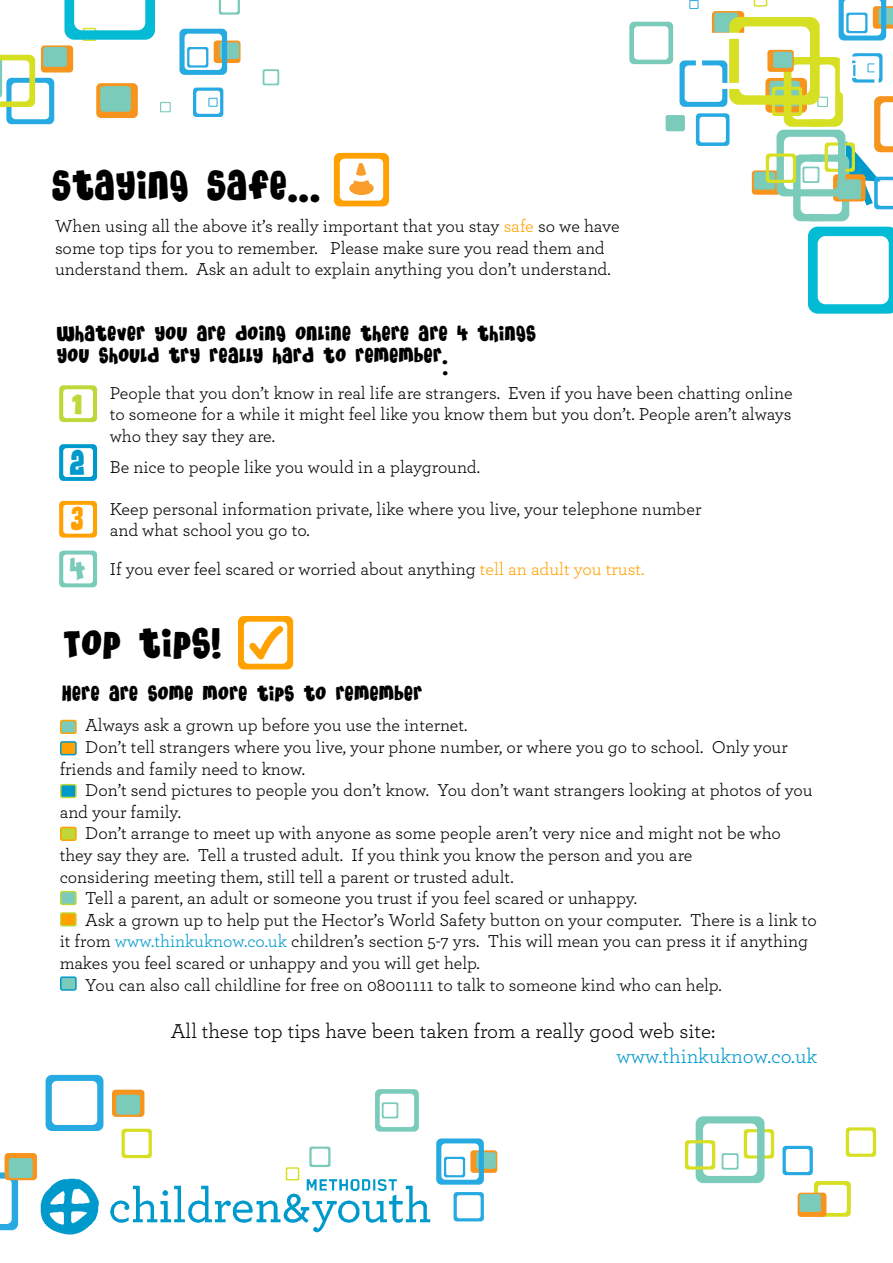
<style>
.page{position:relative;width:893px;height:1263px;background:#fff}
.page>*{position:absolute;margin:0;border:0;box-sizing:border-box;transform-origin:0 0}
.t1{font:34.5px "Massive Headache 3";color:#000}
.t2{font:25.5px "Massive Headache 3";color:#bed739}
.t3{font:25.5px "Massive Headache 3";color:#ffa100}
.t4{font:21px "Archer";color:#000}
.t5{font:21px "Archer";color:#09c}
.t6{font:18px/21.6px "Archer";color:#000}
.t7{font:18px/21.6px "Massive Headache 3";color:#000}
.s1{color:#ffa100}
.s2{font-family:"Massive Headache 3";font-size:25.5px;color:#09c}
.s3{font-family:"Massive Headache 3";font-size:25.5px;color:#7acbba}
.s4{font-family:"Archer";font-weight:100}
.s5{color:#09c}
</style>
<div class="page">
<img style="left:19px;top:1168px;width:412px;height:67px">
<div style="left:470px;top:1150px;width:27px;height:23px;background:#f7941e;border-radius:3px"></div>
<div style="left:476px;top:1152px;width:20px;height:17px;background:#7acbba;border-radius:2px"></div>
<svg style="left:454px;top:1192px;width:30px;height:29px"></svg>
<svg style="left:375px;top:1089px;width:44px;height:42px"></svg>
<svg style="left:436px;top:1138px;width:48px;height:47px"></svg>
<svg style="left:286px;top:1167px;width:13px;height:13px"></svg>
<svg style="left:309px;top:1146px;width:21px;height:21px"></svg>
<svg style="left:685px;top:1116px;width:191px;height:101px"></svg>
<svg style="left:214px;top:41px;width:27px;height:22px"></svg>
<div style="left:219px;top:42px;width:20px;height:17px;background:#7acbba;border-radius:2px"></div>
<svg style="left:193px;top:88px;width:30px;height:29px"></svg>
<svg style="left:122px;top:1129px;width:30px;height:29px"></svg>
<svg style="left:629px;top:22px;width:44px;height:42px"></svg>
<svg style="left:263px;top:69px;width:16px;height:16px"></svg>
<svg style="left:179px;top:29px;width:48px;height:46px"></svg>
<svg style="left:46px;top:1075px;width:57px;height:56px"></svg>
<div style="left:666px;top:115px;width:19px;height:16px;background:#7acbba;border-radius:2px"></div>
<svg style="left:0;top:1172px;width:18px;height:58px"></svg>
<div style="left:5px;top:1153px;width:32px;height:27px;background:#f7941e;border-radius:4px"></div>
<div style="left:9px;top:1158px;width:24px;height:20px;background:#7acbba;border-radius:3px"></div>
<svg style="left:219px;top:0;width:21px;height:15px"></svg>
<svg style="left:679px;top:0;width:214px;height:221px"></svg>
<div style="left:112px;top:1090px;width:32px;height:27px;background:#f7941e;border-radius:4px"></div>
<div style="left:116px;top:1095px;width:24px;height:20px;background:#7acbba;border-radius:3px"></div>
<svg style="left:0;top:0;width:171px;height:124px"></svg>
<svg style="left:808px;top:227px;width:85px;height:87px"></svg>
<svg style="left:59px;top:385px;width:38px;height:37px"></svg>
<svg style="left:59px;top:444px;width:38px;height:37px"></svg>
<svg style="left:59px;top:501px;width:38px;height:37px"></svg>
<svg style="left:59px;top:551px;width:38px;height:36px"></svg>
<svg style="left:238px;top:616px;width:55px;height:53px"></svg>
<div style="left:61px;top:720px;width:15px;height:13px;background:#7acbba;border-radius:2px"></div>
<div style="left:60px;top:720px;width:17px;height:14px;border:2px solid #ffa100;border-radius:2px"></div>
<div style="left:61px;top:742px;width:15px;height:13px;background:#ffa100;border-radius:2px"></div>
<div style="left:60px;top:741px;width:17px;height:14px;border:2px solid #09c;border-radius:2px"></div>
<div style="left:61px;top:785px;width:15px;height:12px;background:#09c;border-radius:2px"></div>
<div style="left:60px;top:784px;width:17px;height:14px;border:2px solid #bed739;border-radius:2px"></div>
<div style="left:61px;top:827px;width:15px;height:13px;background:#bed739;border-radius:2px"></div>
<div style="left:60px;top:827px;width:17px;height:14px;border:2px solid #ffa100;border-radius:2px"></div>
<div style="left:61px;top:892px;width:15px;height:12px;background:#7acbba;border-radius:2px"></div>
<div style="left:60px;top:891px;width:17px;height:14px;border:2px solid #bed739;border-radius:2px"></div>
<div style="left:61px;top:913px;width:15px;height:13px;background:#ffa100;border-radius:2px"></div>
<div style="left:60px;top:912px;width:17px;height:14px;border:2px solid #bed739;border-radius:2px"></div>
<div style="left:61px;top:977px;width:15px;height:13px;background:#7acbba;border-radius:2px"></div>
<div style="left:60px;top:976px;width:17px;height:15px;border:2px solid #09c;border-radius:2px"></div>
<svg style="left:334px;top:153px;width:55px;height:53px"></svg>
<h1 class="t1" style="left:52px;top:169px;width:271px">STAYING SAFE...</h1>
<p class="t6" style="left:55px;top:215px;width:566px">When using all the above it’s really important that you stay <span class="s1">safe</span> so we have some top tips for you to remember. Please make sure you read them and understand them. Ask an adult to explain anything you don’t understand.</p>
<p class="t7" style="left:57px;top:323px;width:481px">WHATEVER YOU ARE DOING ONLINE THERE ARE 4 THINGS<br>YOU SHOULD TRY REALLY HARD TO REMEMBER.</p>
<p class="t6" style="left:110px;top:382px;width:684px;text-align:justify">People that you don’t know in real life are strangers. Even if you have been chatting online to someone for a while it might feel like you know them but you don’t. People aren’t always who they say they are.</p>
<p class="t7" style="left:443px;top:356px;width:7px">.</p>
<h2 class="t2" style="left:73px;top:391px;width:13px">1</h2>
<p class="t6" style="left:70px;top:455px;width:411px"><span class="s2">2</span> Be nice to people like you would in a playground.</p>
<h2 class="t3" style="left:71px;top:507px;width:15px">3</h2>
<p class="t6" style="left:110px;top:497px;width:593px">Keep personal information private, like where you live, your telephone number and what school you go to.</p>
<p class="t6" style="left:70px;top:557px;width:576px"><span class="s3">4</span> If you ever feel scared or worried about anything <span class="s1">tell an adult you trust.</span></p>
<h1 class="t1" style="left:64px;top:626px;width:160px">TOP TIPS!</h1>
<p class="t7" style="left:62px;top:682px;width:364px">HERE ARE SOME MORE TIPS TO REMEMBER<span class="s4">.</span></p>
<p class="t6" style="left:85px;top:714px;width:384px">Always ask a grown up before you use the internet.</p>
<p class="t6" style="left:85px;top:736px;width:704px">Don’t tell strangers where you live, your phone number, or where you go to school. Only your</p>
<p class="t6" style="left:60px;top:757px;width:247px">friends and family need to know.</p>
<p class="t6" style="left:85px;top:779px;width:729px">Don’t send pictures to people you don’t know. You don’t want strangers looking at photos of you</p>
<p class="t6" style="left:60px;top:800px;width:123px">and your family.</p>
<p class="t6" style="left:85px;top:822px;width:697px">Don’t arrange to meet up with anyone as some people aren’t very nice and might not be who</p>
<p class="t6" style="left:60px;top:844px;width:634px">they say they are. Tell a trusted adult. If you think you know the person and you are</p>
<p class="t6" style="left:60px;top:865px;width:455px">considering meeting them, still tell a parent or trusted adult.</p>
<p class="t6" style="left:85px;top:887px;width:554px">Tell a parent, an adult or someone you trust if you feel scared or unhappy.</p>
<p class="t6" style="left:85px;top:908px;width:733px">Ask a grown up to help put the Hector’s World Safety button on your computer. There is a link to</p>
<p class="t6" style="left:60px;top:930px;width:750px">it from <span class="s5">www.thinkuknow.co.uk</span> children’s section 5-7 yrs. This will mean you can press it if anything</p>
<p class="t6" style="left:60px;top:952px;width:422px">makes you feel scared or unhappy and you will get help.</p>
<p class="t6" style="left:85px;top:973px;width:638px">You can also call childline for free on 08001111 to talk to someone kind who can help.</p>
<p class="t4" style="left:171px;top:1018px;width:546px">All these top tips have been taken from a really good web site:</p>
<p class="t5" style="left:616px;top:1043px;width:202px">www.thinkuknow.co.uk</p>
</div>
